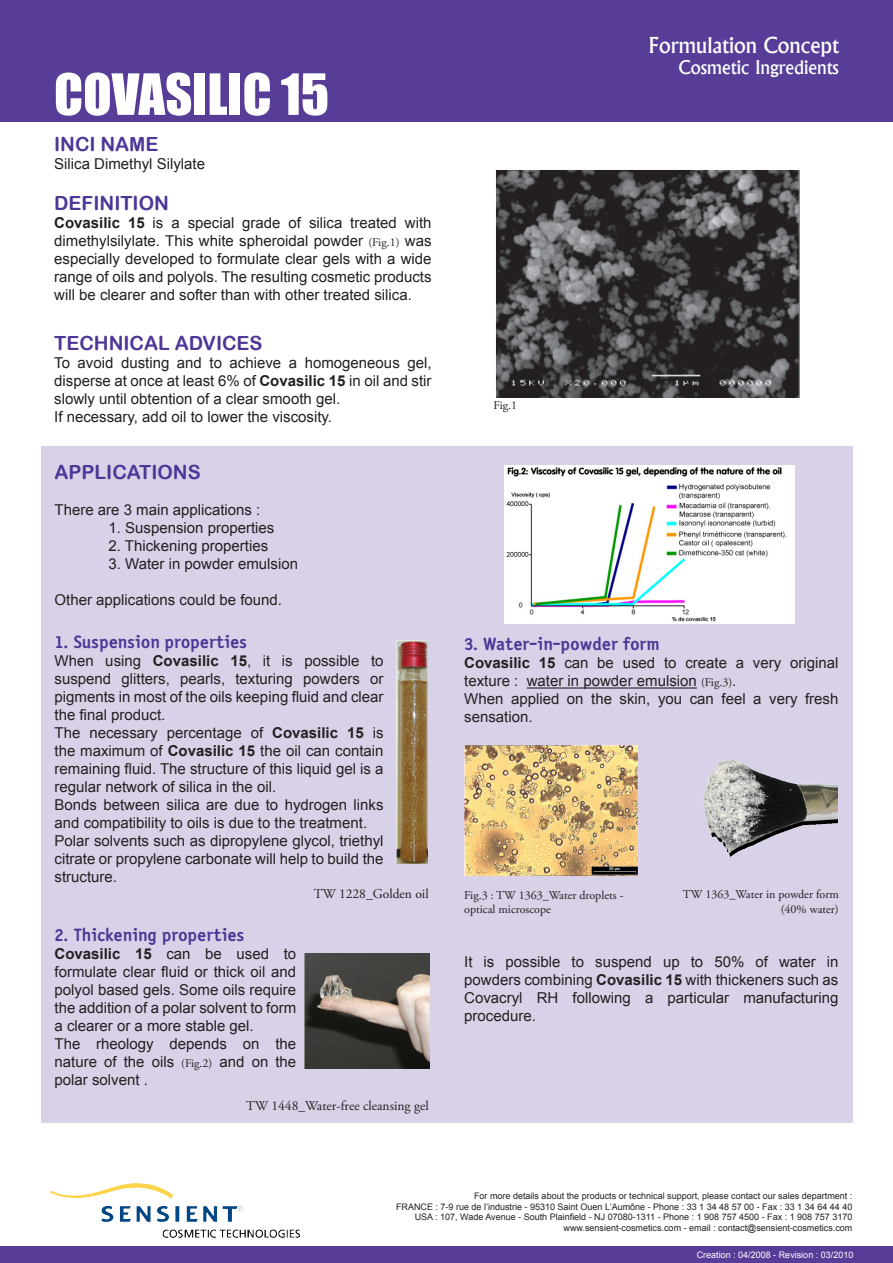
<style>
.page{position:relative;width:893px;height:1263px;background:#fff}
.page>*{position:absolute;margin:0;border:0;box-sizing:border-box;transform-origin:0 0}
.t1{font:52.5px "Impact";color:#fff}
.t2{font:500 21px "Albertus";color:#fff}
.t3{font:19.5px "Arial Rounded MT Bold";color:#4e3696}
.t4{font:700 18px "Saturday Sans ICG";color:#4e3696}
.t5{font:500 18px "Albertus";color:#fff}
.t6{font:15px/18px "Arial";color:#231f20;text-align:justify}
.t7{font:13.5px "Adobe Garamond Pro";color:#231f20}
.t8{font:12px/14.4px "Adobe Garamond Pro";color:#231f20;text-align:right}
.t9{font:9px "Arial";color:#231f20}
.t10{font:9px "Arial";color:#fff}
.s1{font-weight:700}
.s2{font-family:"Adobe Garamond Pro";font-size:12px}
</style>
<div class="page">
<div style="left:41px;top:446px;width:811px;height:677px;background:#d8d1e7"></div>
<div style="left:0;top:0;width:893px;height:121px;background:#573d98"></div>
<div style="left:0;top:1246px;width:893px;height:17px;background:#573d98"></div>
<img style="left:50px;top:1183px;width:250px;height:55px">
<hr style="left:527px;top:687px;width:170px;height:1px;background:#231f20">
<img style="left:496px;top:170px;width:303px;height:228px">
<img style="left:396px;top:640px;width:31px;height:223px">
<img style="left:305px;top:954px;width:125px;height:115px">
<img style="left:505px;top:466px;width:290px;height:158px">
<img style="left:465px;top:745px;width:173px;height:131px">
<img style="left:703px;top:760px;width:135px;height:97px">
<p class="t1" style="left:54px;top:54px;width:277px">COVASILIC 15</p>
<p class="t3" style="left:54px;top:132px;width:106px">INCI NAME</p>
<p class="t6" style="left:54px;top:155px;width:152px">Silica Dimethyl Silylate</p>
<p class="t3" style="left:54px;top:192px;width:116px">DEFINITION</p>
<p class="t6" style="left:54px;top:214px;width:379px"><span class="s1">Covasilic 15</span> is a special grade of silica treated with dimethylsilylate. This white spheroidal powder <span class="s2">(Fig.1)</span> was especially developed to formulate clear gels with a wide range of oils and polyols. The resulting cosmetic products will be clearer and softer than with other treated silica.</p>
<p class="t3" style="left:54px;top:332px;width:210px">TECHNICAL ADVICES</p>
<p class="t6" style="left:54px;top:354px;width:379px">To avoid dusting and to achieve a homogeneous gel, disperse at once at least 6% of <span class="s1">Covasilic 15</span> in oil and stir slowly until obtention of a clear smooth gel.</p>
<p class="t6" style="left:54px;top:408px;width:279px">If necessary, add oil to lower the viscosity.</p>
<p class="t3" style="left:55px;top:460px;width:148px">APPLICATIONS</p>
<p class="t6" style="left:55px;top:500px;width:207px">There are 3 main applications :</p>
<p class="t6" style="left:109px;top:518px;width:167px">1. Suspension properties</p>
<p class="t6" style="left:109px;top:536px;width:161px">2. Thickening properties</p>
<p class="t6" style="left:109px;top:554px;width:191px">3. Water in powder emulsion</p>
<p class="t6" style="left:55px;top:590px;width:229px">Other applications could be found.</p>
<p class="t4" style="left:55px;top:631px;width:194px">1. Suspension properties</p>
<p class="t6" style="left:55px;top:652px;width:331px">When using <span class="s1">Covasilic 15</span>, it is possible to suspend glitters, pearls, texturing powders or pigments in most of the oils keeping fluid and clear the final product.</p>
<p class="t6" style="left:55px;top:724px;width:331px">The necessary percentage of <span class="s1">Covasilic 15</span> is the maximum of <span class="s1">Covasilic 15</span> the oil can contain remaining fluid. The structure of this liquid gel is a regular network of silica in the oil.</p>
<p class="t6" style="left:55px;top:796px;width:331px">Bonds between silica are due to hydrogen links and compatibility to oils is due to the treatment.</p>
<p class="t6" style="left:55px;top:832px;width:331px">Polar solvents such as dipropylene glycol, triethyl citrate or propylene carbonate will help to build the structure.</p>
<p class="t7" style="left:314px;top:886px;width:117px">TW 1228_Golden oil</p>
<p class="t4" style="left:55px;top:925px;width:191px">2. Thickening properties</p>
<p class="t6" style="left:55px;top:945px;width:243px"><span class="s1">Covasilic 15</span> can be used to formulate clear fluid or thick oil and polyol based gels. Some oils require the addition of a polar solvent to form a clearer or a more stable gel.</p>
<p class="t6" style="left:55px;top:1035px;width:243px">The rheology depends on the nature of the oils <span class="s2">(Fig.2)</span> and on the polar solvent .</p>
<p class="t7" style="left:246px;top:1098px;width:184px">TW 1448_Water-free cleansing gel</p>
<p class="t8" style="left:494px;top:398px;width:25px">Fig.1</p>
<p class="t2" style="left:648px;top:32px;width:192px">Formulation Concept</p>
<p class="t5" style="left:679px;top:56px;width:162px">Cosmetic Ingredients</p>
<p class="t4" style="left:464px;top:634px;width:197px">3. Water-in-powder form</p>
<p class="t6" style="left:464px;top:654px;width:376px"><span class="s1">Covasilic 15</span> can be used to create a very original texture : water in powder emulsion <span class="s2">(Fig.3)</span>.</p>
<p class="t6" style="left:464px;top:690px;width:376px">When applied on the skin, you can feel a very fresh sensation.</p>
<p class="t8" style="left:683px;top:888px;width:157px">TW 1363_Water in powder form (40% water)</p>
<p class="t8" style="left:464px;top:888px;width:161px">Fig.3 : TW 1363_Water droplets -</p>
<p class="t8" style="left:464px;top:903px;width:88px">optical microscope</p>
<p class="t6" style="left:464px;top:953px;width:376px">It is possible to suspend up to 50% of water in powders combining <span class="s1">Covasilic 15</span> with thickeners such as Covacryl RH following a particular manufacturing procedure.</p>
<p class="t9" style="left:474px;top:1190px;width:380px">For more details about the products or technical support, please contact our sales department :</p>
<p class="t9" style="left:396px;top:1200px;width:458px">FRANCE : 7-9 rue de l’industrie - 95310 Saint Ouen L’Aumône - Phone : 33 1 34 48 57 00 - Fax : 33 1 34 64 44 40</p>
<p class="t9" style="left:415px;top:1211px;width:439px">USA : 107, Wade Avenue - South Plainfield - NJ 07080-1311 - Phone : 1 908 757 4500 - Fax : 1 908 757 3170</p>
<p class="t9" style="left:564px;top:1222px;width:290px">www.sensient-cosmetics.com - email : contact@sensient-cosmetics.com</p>
<p class="t10" style="left:697px;top:1249px;width:158px">Creation : 04/2008 - Revision : 03/2010</p>
</div>
